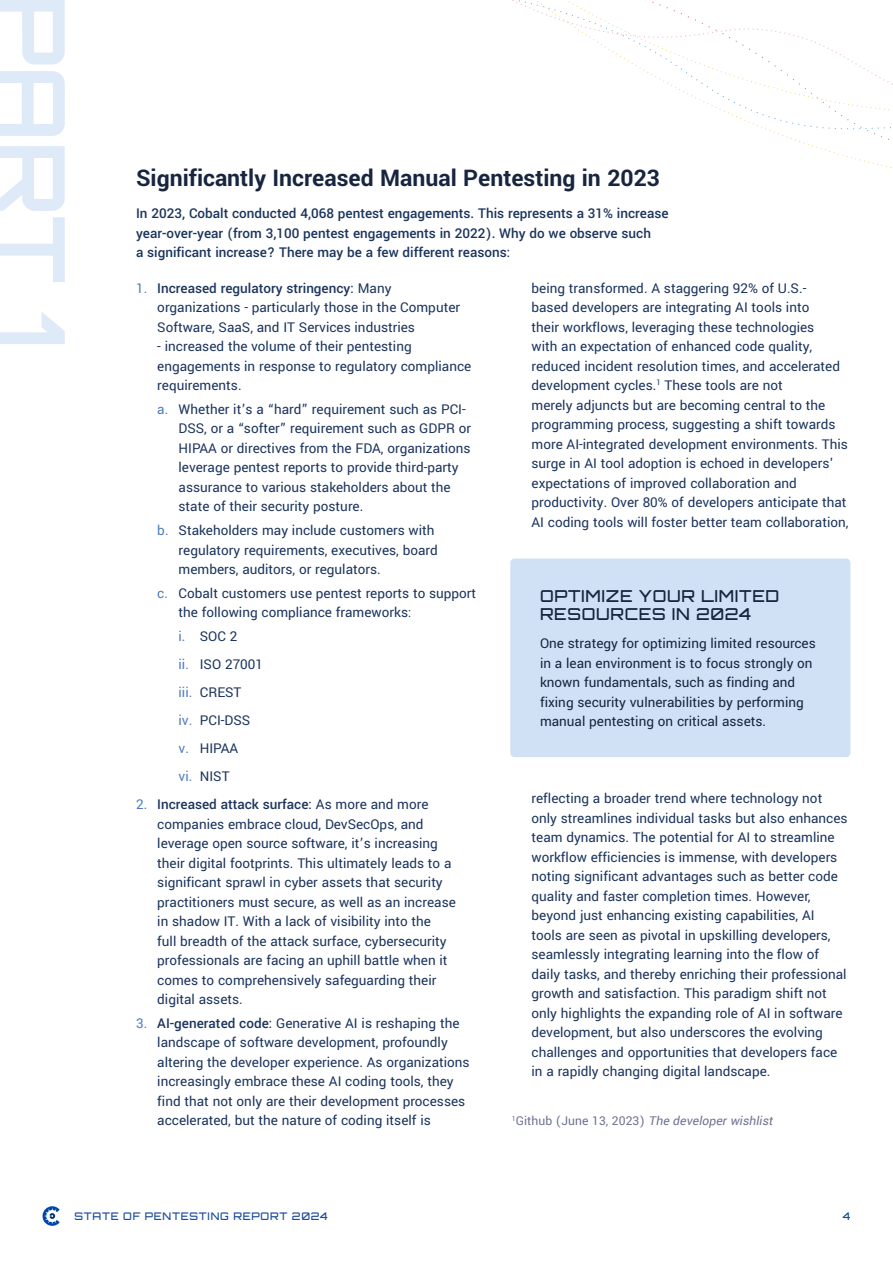
<style>
.page{position:relative;width:893px;height:1263px;background:#fff}
.page>*{position:absolute;margin:0;border:0;box-sizing:border-box;transform-origin:0 0}
.t1{font:700 90px "Orbitron";color:#dfeaf9}
.t2{font:700 25.5px "Yantramanav";color:#17253f}
.t3{font:500 16.5px/18px "Orbitron";letter-spacing:.04em;color:#17253f}
.t4{font:15px/19.5px "Yantramanav";color:#1c355d}
.t5{font:500 15px/19.5px "Yantramanav";color:#1c355d}
.t6{font:15px/19.5px "Yantramanav";color:#17253f}
.t7{font:italic 13.5px "Yantramanav";color:#6f7291}
.t8{font:500 10.5px "Orbitron";letter-spacing:.07em;color:#1b4c9c}
.s1{color:#507cbe}
.s2{font-weight:500}
.s3{font-style:normal}
</style>
<div class="page">
<svg style="left:43px;top:1206px;width:17px;height:20px"></svg>
<svg style="left:512px;top:0;width:381px;height:139px"></svg>
<div style="left:510px;top:558px;width:340px;height:199px;background:#d1e1f5;border-radius:4px"></div>
<h1 class="t1" style="left:87px;top:-5px;width:353px;rotate:90deg">PART 1</h1>
<h2 class="t2" style="left:136px;top:162px;width:526px">Significantly Increased Manual Pentesting in 2023</h2>
<p class="t5" style="left:136px;top:204px;width:534px">In 2023, Cobalt conducted 4,068 pentest engagements. This represents a 31% increase year-over-year (from 3,100 pentest engagements in 2022). Why do we observe such<br>a significant increase? There may be a few different reasons:</p>
<p class="t4" style="left:157px;top:278px;width:304px;text-indent:-21px"><span class="s1">1.</span> <span class="s2">Increased regulatory stringency:</span> Many organizations - particularly those in the Computer<br>Software, SaaS, and IT Services industries</p>
<p class="t4" style="left:157px;top:337px;width:315px">- increased the volume of their pentesting engagements in response to regulatory compliance requirements.</p>
<p class="t4" style="left:179px;top:400px;width:294px;text-indent:-21px"><span class="s1">a.</span> Whether it’s a “hard” requirement such as PCI-DSS, or a “softer” requirement such as GDPR or HIPAA or directives from the FDA, organizations leverage pentest reports to provide third-party assurance to various stakeholders about the state of their security posture.</p>
<p class="t4" style="left:179px;top:521px;width:261px;text-indent:-21px"><span class="s1">b.</span> Stakeholders may include customers with regulatory requirements, executives, board members, auditors, or regulators.</p>
<p class="t4" style="left:179px;top:584px;width:299px;text-indent:-21px"><span class="s1">c.</span> Cobalt customers use pentest reports to support the following compliance frameworks:</p>
<p class="t4" style="left:179px;top:622px;width:86px;line-height:28px"><span class="s1">i.</span> SOC 2<br><span class="s1">ii.</span> ISO 27001 <span class="s1">iii.</span> CREST<br><span class="s1">iv.</span> PCI-DSS <span class="s1">v.</span> HIPAA<br><span class="s1">vi.</span> NIST</p>
<p class="t4" style="left:157px;top:795px;width:300px;text-indent:-21px"><span class="s1">2.</span> <span class="s2">Increased attack surface:</span> As more and more companies embrace cloud, DevSecOps, and leverage open source software, it’s increasing their digital footprints. This ultimately leads to a significant sprawl in cyber assets that security practitioners must secure, as well as an increase in shadow IT. With a lack of visibility into the<br>full breadth of the attack surface, cybersecurity professionals are facing an uphill battle when it comes to comprehensively safeguarding their digital assets.</p>
<p class="t4" style="left:157px;top:1014px;width:314px;text-indent:-21px"><span class="s1">3.</span> <span class="s2">AI-generated code:</span> Generative AI is reshaping the landscape of software development, profoundly altering the developer experience. As organizations increasingly embrace these AI coding tools, they find that not only are their development processes accelerated, but the nature of coding itself is</p>
<p class="t4" style="left:531px;top:278px;width:318px">being transformed. A staggering 92% of U.S.-<br>based developers are integrating AI tools into<br>their workflows, leveraging these technologies<br>with an expectation of enhanced code quality, reduced incident resolution times, and accelerated development cycles.<sup>1</sup> These tools are not<br>merely adjuncts but are becoming central to the programming process, suggesting a shift towards more AI-integrated development environments. This surge in AI tool adoption is echoed in developers' expectations of improved collaboration and productivity. Over 80% of developers anticipate that AI coding tools will foster better team collaboration,</p>
<p class="t3" style="left:540px;top:587px;width:241px">OPTIMIZE YOUR LIMITED<br>RESOURCES IN 2024</p>
<p class="t6" style="left:540px;top:634px;width:277px">One strategy for optimizing limited resources in a lean environment is to focus strongly on known fundamentals, such as finding and fixing security vulnerabilities by performing manual pentesting on critical assets.</p>
<p class="t4" style="left:531px;top:789px;width:318px">reflecting a broader trend where technology not only streamlines individual tasks but also enhances team dynamics. The potential for AI to streamline workflow efficiencies is immense, with developers noting significant advantages such as better code quality and faster completion times. However, beyond just enhancing existing capabilities, AI tools are seen as pivotal in upskilling developers, seamlessly integrating learning into the flow of daily tasks, and thereby enriching their professional growth and satisfaction. This paradigm shift not only highlights the expanding role of AI in software development, but also underscores the evolving challenges and opportunities that developers face in a rapidly changing digital landscape.</p>
<p class="t7" style="left:512px;top:1113px;width:266px"><sup>1</sup> <span class="s3">G i t h u b ( J u n e 1 3 , 2 0 2 3 )</span> The developerwishlist</p>
<p class="t8" style="left:74px;top:1210px;width:255px">STATE OF PENTESTING REPORT 2024</p>
<p class="t8" style="left:843px;top:1210px;width:9px">4</p>
</div>
